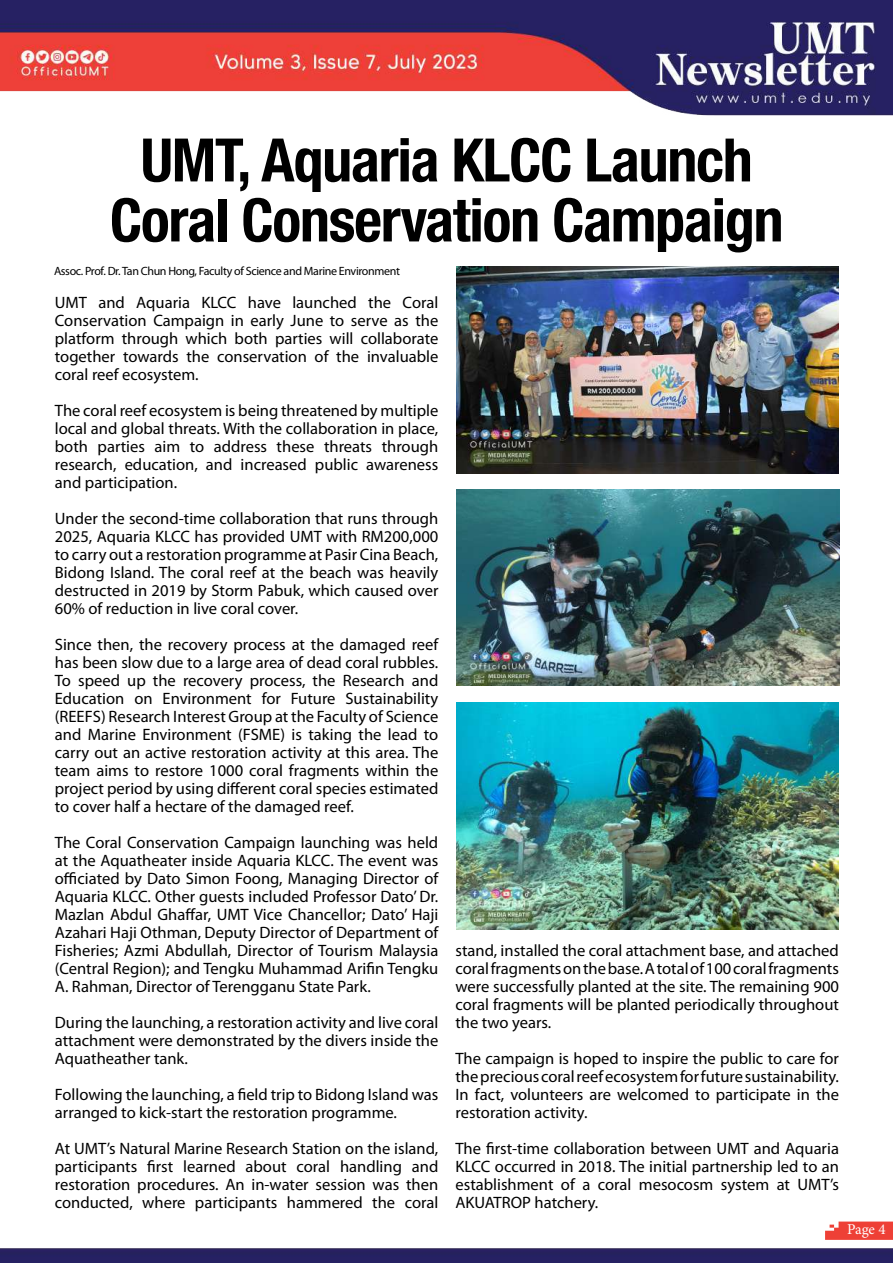
<style>
.page{position:relative;width:893px;height:1263px;background:#fff}
.page>*{position:absolute;margin:0;border:0;box-sizing:border-box;transform-origin:0 0}
.t1{font:700 condensed 60px/60px "Helvetica Neue LT Pro";letter-spacing:-.02em;color:#000;text-align:center}
.t2{font:16.5px/18px "Myriad Pro";color:#000;text-align:justify}
.t3{font:15px "Minion Pro";color:#fff}
.t4{font:12px "Myriad Pro";letter-spacing:-.03em;color:#000}
</style>
<div class="page">
<img style="left:0;top:0;width:893px;height:1263px">
<svg style="left:825px;top:1221px;width:68px;height:19px"></svg>
<img style="left:457px;top:266px;width:382px;height:207px">
<img style="left:456px;top:489px;width:384px;height:196px">
<img style="left:456px;top:703px;width:383px;height:226px">
<h1 class="t1" style="left:110px;top:129px;width:675px">UMT, Aquaria KLCC Launch<br>Coral Conservation Campaign</h1>
<p class="t4" style="left:54px;top:264px;width:347px">Assoc. Prof. Dr. Tan Chun Hong, Faculty of Science and Marine Environment</p>
<p class="t2" style="left:55px;top:293px;width:385px">UMT and Aquaria KLCC have launched the Coral Conservation Campaign in early June to serve as the platform through which both parties will collaborate together towards the conservation of the invaluable coral reef ecosystem.</p>
<p class="t2" style="left:55px;top:401px;width:385px">The coral reef ecosystem is being threatened by multiple local and global threats. With the collaboration in place, both parties aim to address these threats through research, education, and increased public awareness and participation.</p>
<p class="t2" style="left:55px;top:509px;width:385px">Under the second-time collaboration that runs through 2025, Aquaria KLCC has provided UMT with RM200,000 to carry out a restoration programme at Pasir Cina Beach, Bidong Island. The coral reef at the beach was heavily destructed in 2019 by Storm Pabuk, which caused over 60% of reduction in live coral cover.</p>
<p class="t2" style="left:55px;top:635px;width:385px">Since then, the recovery process at the damaged reef has been slow due to a large area of dead coral rubbles.<br>To speed up the recovery process, the Research and Education on Environment for Future Sustainability (REEFS) Research Interest Group at the Faculty of Science and Marine Environment (FSME) is taking the lead to carry out an active restoration activity at this area. The team aims to restore 1000 coral fragments within the project period by using different coral species estimated to cover half a hectare of the damaged reef.</p>
<p class="t2" style="left:55px;top:833px;width:385px">The Coral Conservation Campaign launching was held at the Aquatheater inside Aquaria KLCC. The event was officiated by Dato Simon Foong, Managing Director of Aquaria KLCC. Other guests included Professor Dato’ Dr.<br>Mazlan Abdul Ghaffar, UMT Vice Chancellor; Dato’ Haji Azahari Haji Othman, Deputy Director of Department of Fisheries; Azmi Abdullah, Director of Tourism Malaysia (Central Region); and Tengku Muhammad Arifin Tengku A. Rahman, Director of Terengganu State Park.</p>
<p class="t2" style="left:55px;top:1013px;width:385px">During the launching, a restoration activity and live coral attachment were demonstrated by the divers inside the Aquatheather tank.</p>
<p class="t2" style="left:55px;top:1085px;width:385px">Following the launching, a field trip to Bidong Island was arranged to kick-start the restoration programme.</p>
<p class="t2" style="left:55px;top:1139px;width:385px">At UMT’s Natural Marine Research Station on the island, participants first learned about coral handling and restoration procedures. An in-water session was then conducted, where participants hammered the coral</p>
<p class="t2" style="left:455px;top:941px;width:385px">stand, installed the coral attachment base, and attached coral fragments on the base. A total of 100 coral fragments were successfully planted at the site. The remaining 900 coral fragments will be planted periodically throughout the two years.</p>
<p class="t2" style="left:455px;top:1049px;width:385px">The campaign is hoped to inspire the public to care for the precious coral reef ecosystem for future sustainability.<br>In fact, volunteers are welcomed to participate in the restoration activity.</p>
<p class="t2" style="left:455px;top:1139px;width:385px">The first-time collaboration between UMT and Aquaria KLCC occurred in 2018. The initial partnership led to an establishment of a coral mesocosm system at UMT’s AKUATROP hatchery.</p>
<p class="t3" style="left:847px;top:1219px;width:40px">Page 4</p>
</div>
